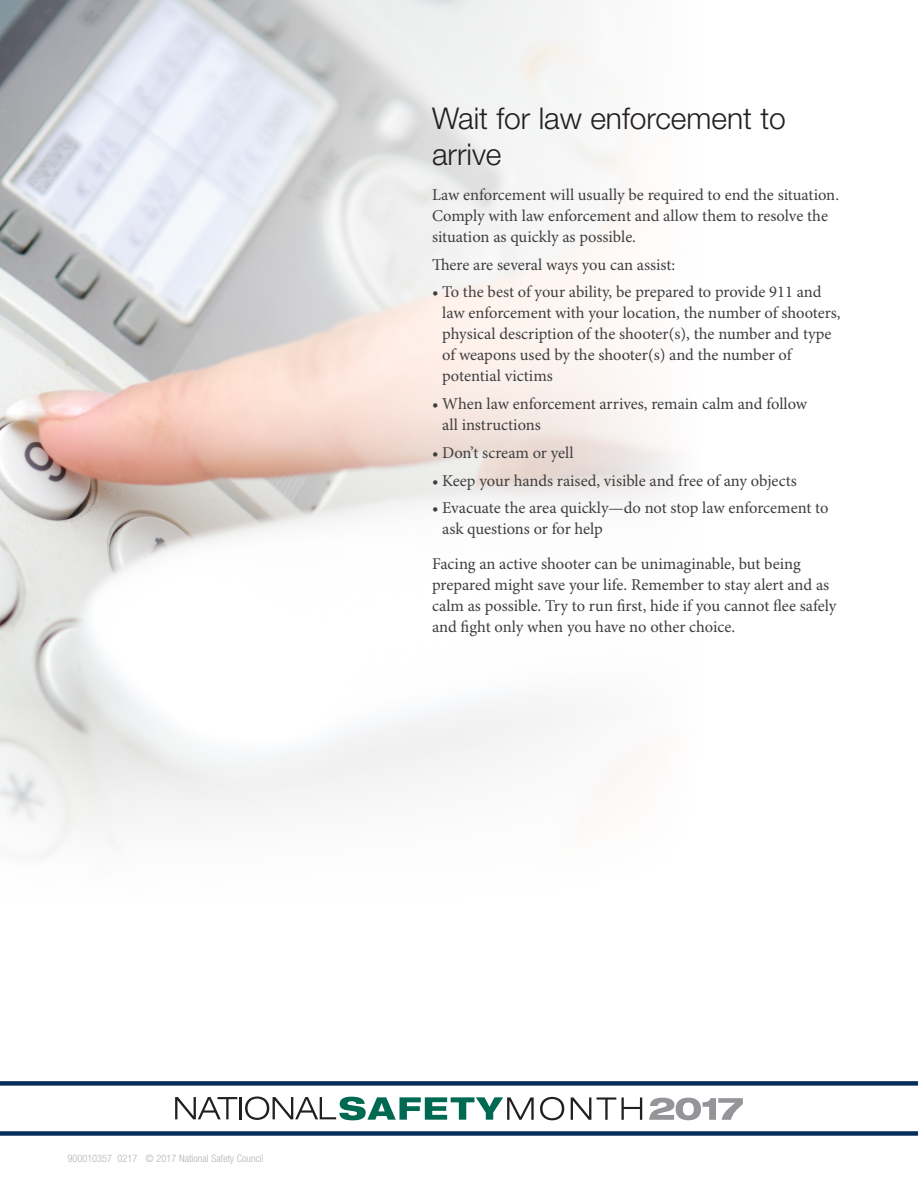
<style>
.page{position:relative;width:918px;height:1188px;background:#fff}
.page>*{position:absolute;margin:0;border:0;box-sizing:border-box;transform-origin:0 0}
.t1{font:300 30px/36px "Helvetica Neue LT Std";color:#231f20}
.body{font:16.5px/21px "Minion Pro";letter-spacing:-.005em;color:#3e3e3f}
.t2{font:300 condensed 10.35px "Helvetica Neue LT Std";color:#b2b3b7}
</style>
<div class="page">
<img style="left:0;top:0;width:671px;height:858px">
<svg style="left:0;top:1081px;width:918px;height:55px"></svg>
<svg style="left:540px;top:1097px;width:24px;height:23px"></svg>
<svg style="left:571px;top:1097px;width:20px;height:23px"></svg>
<svg style="left:597px;top:1097px;width:45px;height:23px"></svg>
<svg style="left:175px;top:1097px;width:62px;height:22px"></svg>
<hr style="left:240px;top:1097px;width:2px;height:22px;background:#231f20">
<svg style="left:245px;top:1096px;width:289px;height:24px"></svg>
<svg style="left:649px;top:1098px;width:94px;height:22px"></svg>
<h2 class="t1" style="left:432px;top:100px;width:355px">Wait for law enforcement to arrive</h2>
<p class="body" style="left:432px;top:185px;width:409px">Law enforcement will usually be required to end the situation.<br>Comply with law enforcement and allow them to resolve the situation as quickly as possible.</p>
<p class="body" style="left:432px;top:255px;width:245px">There are several ways you can assist:</p>
<p class="body" style="left:442px;top:282px;width:400px;text-indent:-10px">• To the best of your ability, be prepared to provide 911 and law enforcement with your location, the number of shooters, physical description of the shooter(s), the number and type of weapons used by the shooter(s) and the number of potential victims</p>
<p class="body" style="left:442px;top:394px;width:367px;text-indent:-10px">• When law enforcement arrives, remain calm and follow all instructions</p>
<p class="body" style="left:432px;top:443px;width:143px">• Don’t scream or yell</p>
<p class="body" style="left:432px;top:471px;width:366px">• Keep your hands raised, visible and free of any objects</p>
<p class="body" style="left:442px;top:498px;width:388px;text-indent:-10px">• Evacuate the area quickly—do not stop law enforcement to ask questions or for help</p>
<p class="body" style="left:432px;top:554px;width:406px">Facing an active shooter can be unimaginable, but being prepared might save your life. Remember to stay alert and as calm as possible. Try to run first, hide if you cannot flee safely and fight only when you have no other choice.</p>
<p class="t2" style="left:68px;top:1152px;width:198px">900010357 0217 © 2017 National Safety Council</p>
</div>
